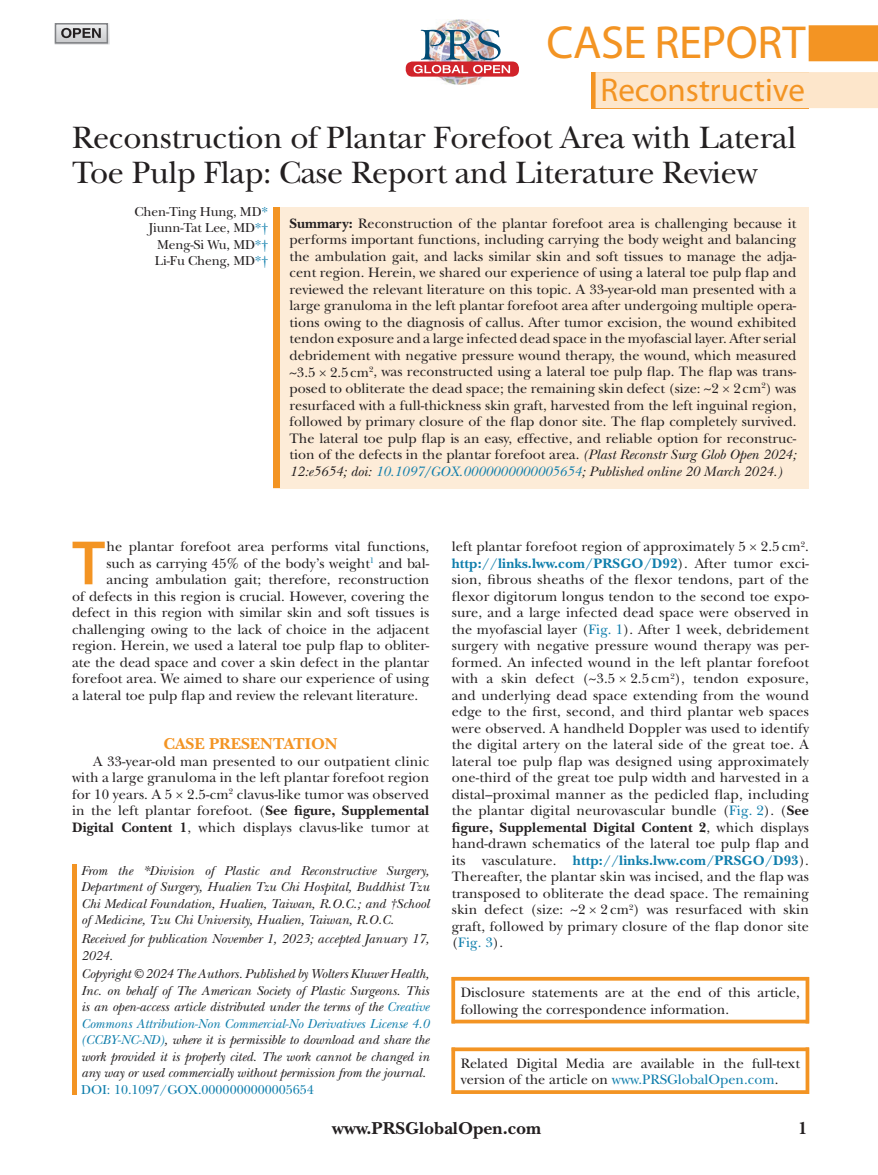
<style>
.page{position:relative;width:878px;height:1175px;background:#fff}
.page>*{position:absolute;margin:0;border:0;box-sizing:border-box;transform-origin:0 0}
.t1{font:600 63.15px "Myriad Pro";color:#f39423}
.t2{font:46.5px "Myriad Pro";letter-spacing:-.01em;color:#f39423}
.t3{font:33px "Myriad Pro";color:#f39423}
.t4{font:32.25px/34.5px "New Baskerville Std";letter-spacing:-.01em;color:#231f20}
.t5{font:700 18px "New Baskerville Std";color:#231f20}
.t6{font:700 16.5px "New Baskerville Std";color:#f39423}
.t7{font:14.25px/16.5px "New Baskerville Std";color:#231f20;text-align:justify}
.t8{font:italic 13.5px/16.5px "New Baskerville Std";color:#231f20;text-align:justify}
.t9{font:13.5px/16.5px "New Baskerville Std";letter-spacing:-.01em;color:#231f20;text-align:right}
.t10{font:13.5px "New Baskerville Std";color:#0f7eac}
.s1{color:#0f7eac}
.s2{font-weight:700}
.s3{font-style:italic}
.s4{font-style:italic;color:#0f7eac}
.s5{font-weight:700;color:#0f7eac}
</style>
<div class="page">
<div style="left:595px;top:72px;width:283px;height:36px;background:#fde6cb"></div>
<div style="left:808px;top:25px;width:70px;height:36px;background:#f39423"></div>
<img style="left:436px;top:20px;width:49px;height:64px">
<svg style="left:406px;top:61px;width:113px;height:16px"></svg>
<img style="left:413px;top:29px;width:97px;height:44px">
<div style="left:274px;top:126px;width:534px;height:362px;background:#fdecd8"></div>
<div style="left:274px;top:205px;width:6px;height:283px;background:#f39423"></div>
<hr style="left:72px;top:864px;width:4px;height:66px;background:#f39423">
<hr style="left:72px;top:930px;width:4px;height:35px;background:#f39423">
<hr style="left:72px;top:965px;width:4px;height:118px;background:#f39423">
<hr style="left:72px;top:1081px;width:4px;height:13px;background:#f39423">
<div style="left:272px;top:126px;width:536px;height:80px;background:#fff"></div>
<img style="left:54px;top:23px;width:55px;height:22px">
<svg style="left:451px;top:977px;width:4px;height:46px"></svg>
<svg style="left:805px;top:977px;width:4px;height:46px"></svg>
<svg style="left:452px;top:976px;width:356px;height:4px"></svg>
<svg style="left:452px;top:1019px;width:356px;height:4px"></svg>
<svg style="left:451px;top:1047px;width:4px;height:47px"></svg>
<svg style="left:805px;top:1047px;width:4px;height:47px"></svg>
<svg style="left:452px;top:1047px;width:356px;height:4px"></svg>
<svg style="left:452px;top:1090px;width:356px;height:4px"></svg>
<div style="left:55px;top:23px;width:53px;height:21px;border:2px solid #808285"></div>
<svg style="left:61px;top:28px;width:40px;height:10px"></svg>
<h2 class="t2" style="left:546px;top:14px;width:260px">Case Report</h2>
<h3 class="t3" style="left:600px;top:69px;width:206px">Reconstructive</h3>
<h3 class="t4" style="left:72px;top:121px;width:726px">Reconstruction of Plantar Forefoot Area with Lateral<br>Toe Pulp Flap: Case Report and Literature Review</h3>
<p class="t9" style="left:134px;top:203px;width:135px">Chen-Ting Hung, MD<span class="s1">*<br></span>Jiunn-Tat Lee, MD<span class="s1">*†<br></span>Meng-Si Wu, MD<span class="s1">*†<br></span>Li-Fu Cheng, MD<span class="s1">*†</span></p>
<p class="t7" style="left:289px;top:215px;width:508px"><span class="s2">Summary:</span> Reconstruction of the plantar forefoot area is challenging because it performs important functions, including carrying the body weight and balancing the ambulation gait, and lacks similar skin and soft tissues to manage the adja&shy;cent region. Herein, we shared our experience of using a lateral toe pulp flap and reviewed the relevant literature on this topic. A 33-year-old man presented with a large granuloma in the left plantar forefoot area after undergoing multiple opera&shy;tions owing to the diagnosis of callus. After tumor excision, the wound exhibited tendon exposure and a large infected dead space in the myofascial layer. After serial debridement with negative pressure wound therapy, the wound, which measured ~3.5 × 2.5cm<sup>2</sup>, was reconstructed using a lateral toe pulp flap. The flap was trans&shy;posed to obliterate the dead space; the remaining skin defect (size: ~2 × 2cm<sup>2</sup>) was resurfaced with a full-thickness skin graft, harvested from the left inguinal region, followed by primary closure of the flap donor site. The flap completely survived.<br>The lateral toe pulp flap is an easy, effective, and reliable option for reconstruc&shy;tion of the defects in the plantar forefoot area. <span class="s3">(Plast Reconstr Surg Glob Open 2024; 12:e5654; doi:</span> <span class="s4">10.1097/GOX.0000000000005654</span><span class="s3">; Published online 20 March 2024.)</span></p>
<h1 class="t1" style="left:72px;top:523px;width:35px">T</h1>
<p class="t7" style="left:106px;top:538px;width:324px">he plantar forefoot area performs vital functions,</p>
<p class="t7" style="left:106px;top:555px;width:324px">such as carrying 45% of the body’s weight<sup>1</sup> and bal-</p>
<p class="t7" style="left:106px;top:571px;width:324px">ancing ambulation gait; therefore, reconstruction</p>
<p class="t7" style="left:72px;top:588px;width:359px">of defects in this region is crucial. However, covering the</p>
<p class="t7" style="left:72px;top:604px;width:358px">defect in this region with similar skin and soft tissues is</p>
<p class="t7" style="left:72px;top:621px;width:359px">challenging owing to the lack of choice in the adjacent</p>
<p class="t7" style="left:72px;top:637px;width:359px">region. Herein, we used a lateral toe pulp flap to obliter-</p>
<p class="t7" style="left:72px;top:654px;width:359px">ate the dead space and cover a skin defect in the plantar</p>
<p class="t7" style="left:72px;top:670px;width:358px">forefoot area. We aimed to share our experience of using</p>
<p class="t7" style="left:72px;top:687px;width:347px">a lateral toe pulp flap and review the relevant literature.</p>
<p class="t6" style="left:163px;top:734px;width:176px">CASE PRESENTATION</p>
<p class="t7" style="left:72px;top:753px;width:359px;text-indent:21px">A 33-year-old man presented to our outpatient clinic with a large granuloma in the left plantar forefoot region for 10 years. A 5 × 2.5-cm<sup>2</sup> clavus-like tumor was observed in the left plantar forefoot. (<span class="s2">See figure, Supplemental Digital Content 1</span>, which displays clavus-like tumor at</p>
<p class="t8" style="left:81px;top:862px;width:350px">From the *Division of Plastic and Reconstructive Surgery, Department of Surgery, Hualien Tzu Chi Hospital, Buddhist Tzu Chi Medical Foundation, Hualien, Taiwan, R.O.C.; and †School of Medicine, Tzu Chi University, Hualien, Taiwan, R.O.C.</p>
<p class="t8" style="left:81px;top:930px;width:350px">Received for publication November 1, 2023; accepted January 17,<br>2024.</p>
<p class="t8" style="left:81px;top:965px;width:350px">Copyright © 2024 The Authors. Published by Wolters Kluwer Health, Inc. on behalf of The American Society of Plastic Surgeons. This is an open-access article distributed under the terms of the <span class="s1">Creative Commons Attribution-Non Commercial-No Derivatives License 4.0 (CCBY-NC-ND)</span>, where it is permissible to download and share the work provided it is properly cited. The work cannot be changed in any way or used commercially without permission from the journal.</p>
<p class="t10" style="left:81px;top:1081px;width:234px">DOI: 10.1097/GOX.0000000000005654</p>
<p class="t7" style="left:451px;top:538px;width:359px">left plantar forefoot region of approximately 5 × 2.5 cm<sup>2</sup>. <span class="s5">http://links.lww.com/PRSGO/D92</span>). After tumor exci&shy;sion, fibrous sheaths of the flexor tendons, part of the flexor digitorum longus tendon to the second toe expo&shy;sure, and a large infected dead space were observed in the myofascial layer (<span class="s1">Fig. 1</span>). After 1 week, debridement surgery with negative pressure wound therapy was per&shy;formed. An infected wound in the left plantar forefoot with a skin defect (~3.5 × 2.5 cm<sup>2</sup>), tendon exposure, and underlying dead space extending from the wound edge to the first, second, and third plantar web spaces were observed. A handheld Doppler was used to identify the digital artery on the lateral side of the great toe. A lateral toe pulp flap was designed using approximately one-third of the great toe pulp width and harvested in a distal–proximal manner as the pedicled flap, including the plantar digital neurovascular bundle (<span class="s1">Fig. 2</span>). (<span class="s2">See figure, Supplemental Digital Content 2</span>, which displays hand-drawn schematics of the lateral toe pulp flap and its vasculature. <span class="s5">http://links.lww.com/PRSGO/D93</span>).<br>Thereafter, the plantar skin was incised, and the flap was transposed to obliterate the dead space. The remaining skin defect (size: ~2 × 2 cm<sup>2</sup>) was resurfaced with skin graft, followed by primary closure of the flap donor site (<span class="s1">Fig. 3</span>).</p>
<p class="t7" style="left:460px;top:984px;width:341px">Disclosure statements are at the end of this article, following the correspondence information.</p>
<p class="t7" style="left:460px;top:1054px;width:341px">Related Digital Media are available in the full-text version of the article on <span class="s1">www.PRSGlobalOpen.com</span>.</p>
<p class="t5" style="left:332px;top:1118px;width:210px">www.PRSGlobalOpen.com</p>
<p class="t5" style="left:798px;top:1118px;width:11px">1</p>
</div>
